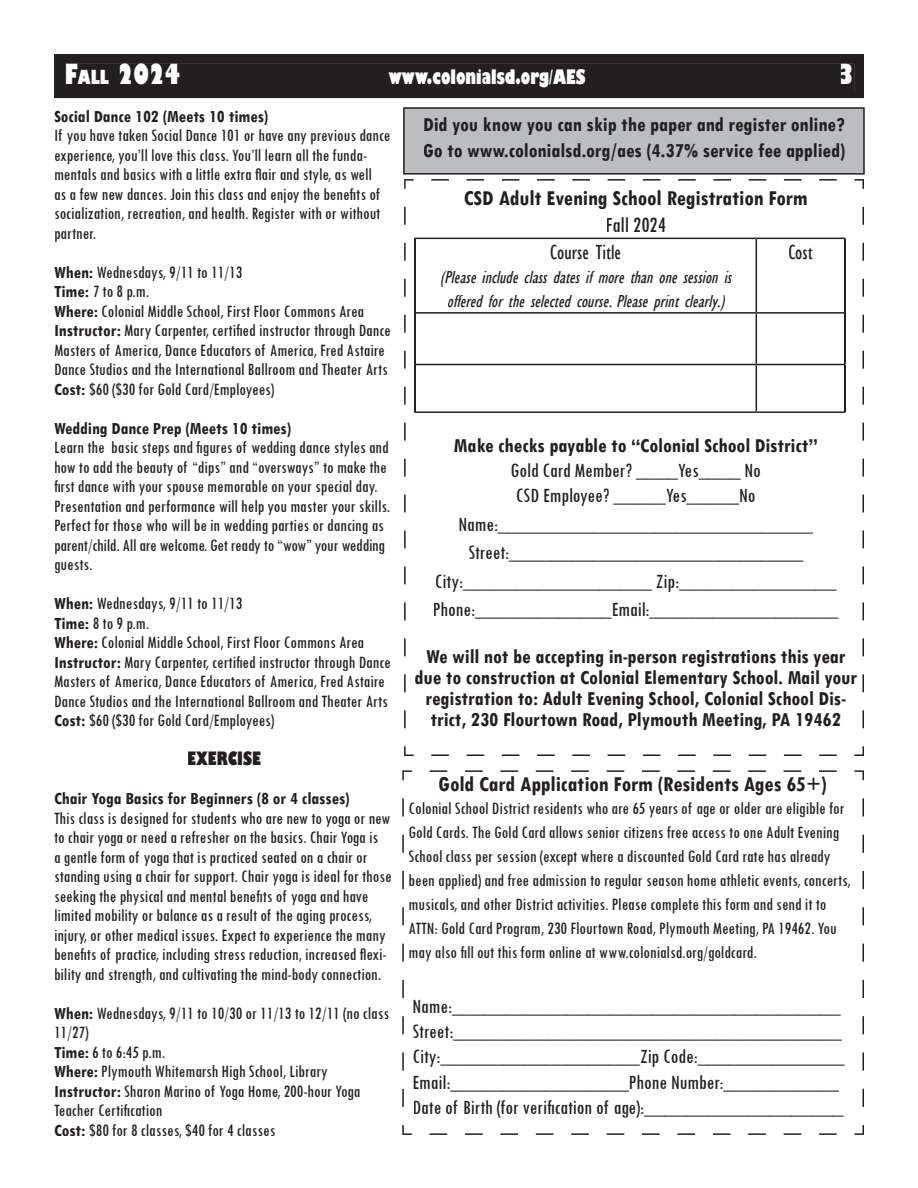
<style>
.page{position:relative;width:918px;height:1188px;background:#fff}
.page>*{position:absolute;margin:0;border:0;box-sizing:border-box;transform-origin:0 0}
.t1{font:800 condensed 27px "Gill Sans";color:#fff}
.t2{font:700 condensed 22.5px "Tw Cen";color:#231f20}
.t3{font:condensed 22.5px "Tw Cen";color:#231f20}
.t4{font:condensed 21px/25.2px "Tw Cen";color:#231f20}
.t5{font:700 condensed 21px/21px "Tw Cen";color:#231f20;text-align:center}
.t6{font:condensed 21px "Gill Sans";color:#231f20}
.t7{font:800 condensed 19.5px "Gill Sans";color:#fff}
.t8{font:condensed 18px/19.5px "Tw Cen";color:#231f20}
.t9{font:700 condensed 18px "Tw Cen";color:#231f20}
.t10{font:italic condensed 18px/24px "Gill Sans";color:#231f20;text-align:center}
.t11{font:800 condensed 18px "Gill Sans";color:#231f20}
.s1{font-size:18.9px}
.s2{font-weight:700}
</style>
<div class="page">
<div style="left:54px;top:54px;width:810px;height:44px;background:#231f20"></div>
<div style="left:65px;top:64px;width:789px;height:27px;background:#231f20"></div>
<svg style="left:404px;top:179px;width:460px;height:577px"></svg>
<svg style="left:414px;top:238px;width:431px;height:175px"></svg>
<div style="left:404px;top:108px;width:460px;height:66px;background:#bcbdc0"></div>
<div style="left:403px;top:107px;width:462px;height:68px;border:2px solid #231f20"></div>
<svg style="left:402px;top:770px;width:462px;height:365px"></svg>
<h1 class="t1" style="left:65px;top:57px;width:117px">F<span class="s1">ALL</span> 2024</h1>
<p class="t7" style="left:389px;top:65px;width:198px">www.colonialsd.org/AES</p>
<h1 class="t1" style="left:838px;top:57px;width:17px">3</h1>
<p class="t9" style="left:54px;top:105px;width:216px">Social Dance 102 (Meets 10 times)</p>
<p class="t8" style="left:54px;top:125px;width:338px">If you have taken Social Dance 101 or have any previous dance experience, you’ll love this class. You’ll learn all the funda&shy;mentals and basics with a little extra flair and style, as well<br>as a few new dances. Join this class and enjoy the benefits of socialization, recreation, and health. Register with or without partner.</p>
<p class="t8" style="left:54px;top:262px;width:338px"><span class="s2">When:</span> Wednesdays, 9/11 to 11/13<br><span class="s2">Time:</span> 7 to 8 p.m.<br><span class="s2">Where:</span> Colonial Middle School, First Floor Commons Area <span class="s2">Instructor:</span> Mary Carpenter, certified instructor through Dance Masters of America, Dance Educators of America, Fred Astaire Dance Studios and the International Ballroom and Theater Arts <span class="s2">Cost:</span> $60 ($30 for Gold Card/Employees)</p>
<p class="t9" style="left:54px;top:417px;width:239px">Wedding Dance Prep (Meets 10 times)</p>
<p class="t8" style="left:54px;top:437px;width:338px">Learn the basic steps and figures of wedding dance styles and how to add the beauty of “dips” and “oversways” to make the first dance with your spouse memorable on your special day.<br>Presentation and performance will help you master your skills.<br>Perfect for those who will be in wedding parties or dancing as parent/child. All are welcome. Get ready to “wow” your wedding guests.</p>
<p class="t8" style="left:54px;top:593px;width:338px"><span class="s2">When:</span> Wednesdays, 9/11 to 11/13<br><span class="s2">Time:</span> 8 to 9 p.m.<br><span class="s2">Where:</span> Colonial Middle School, First Floor Commons Area <span class="s2">Instructor:</span> Mary Carpenter, certified instructor through Dance Masters of America, Dance Educators of America, Fred Astaire Dance Studios and the International Ballroom and Theater Arts <span class="s2">Cost:</span> $60 ($30 for Gold Card/Employees)</p>
<p class="t11" style="left:187px;top:747px;width:75px">EXERCISE</p>
<p class="t9" style="left:54px;top:788px;width:297px">Chair Yoga Basics for Beginners (8 or 4 classes)</p>
<p class="t8" style="left:54px;top:808px;width:339px">This class is designed for students who are new to yoga or new to chair yoga or need a refresher on the basics. Chair Yoga is<br>a gentle form of yoga that is practiced seated on a chair or standing using a chair for support. Chair yoga is ideal for those seeking the physical and mental benefits of yoga and have limited mobility or balance as a result of the aging process, injury, or other medical issues. Expect to experience the many benefits of practice, including stress reduction, increased flexi&shy;bility and strength, and cultivating the mind-body connection.</p>
<p class="t8" style="left:54px;top:1003px;width:337px"><span class="s2">When:</span> Wednesdays, 9/11 to 10/30 or 11/13 to 12/11 (no class 11/27)<br><span class="s2">Time:</span> 6 to 6:45 p.m.<br><span class="s2">Where:</span> Plymouth Whitemarsh High School, Library <span class="s2">Instructor:</span> Sharon Marino of Yoga Home, 200-hour Yoga Teacher Certification<br><span class="s2">Cost:</span> $80 for 8 classes, $40 for 4 classes</p>
<p class="t5" style="left:423px;top:112px;width:424px;line-height:25.2px;text-align:left">Did you know you can skip the paper and register online?<br>Go to www.colonialsd.org/aes (4.37% service fee applied)</p>
<p class="t2" style="left:464px;top:184px;width:345px">CSD Adult Evening School Registration Form</p>
<p class="t3" style="left:606px;top:211px;width:62px">Fall 2024</p>
<p class="t6" style="left:550px;top:240px;width:72px">Course Title</p>
<p class="t10" style="left:440px;top:265px;width:297px">(Please include class dates if more than one session is offered for the selected course.Please print clearly.)</p>
<p class="t6" style="left:788px;top:240px;width:26px">Cost</p>
<p class="t5" style="left:454px;top:434px;width:365px">Make checks payable to “Colonial School District”</p>
<p class="t4" style="left:511px;top:457px;width:252px">Gold Card Member? ____Yes____ No<br>CSD Employee? _____Yes_____No</p>
<p class="t4" style="left:433px;top:510px;width:407px;line-height:28.5px;text-align:center">Name:______________________________ Street:____________________________ City:__________________ Zip:_______________ Phone:_____________Email:__________________</p>
<p class="t5" style="left:415px;top:645px;width:444px">We will not be accepting in-person registrations this year due to construction at Colonial Elementary School. Mail your registration to: Adult Evening School, Colonial School Dis&shy;trict, 230 Flourtown Road, Plymouth Meeting, PA 19462</p>
<p class="t2" style="left:438px;top:770px;width:390px">Gold Card Application Form (Residents Ages 65+)</p>
<p class="t8" style="left:409px;top:796px;width:443px;line-height:24px">Colonial School District residents who are 65 years of age or older are eligible for Gold Cards. The Gold Card allows senior citizens free access to one Adult Evening School class per session (except where a discounted Gold Card rate has already been applied) and free admission to regular season home athletic events, concerts, musicals, and other District activities. Please complete this form and send it to ATTN: Gold Card Program, 230 Flourtown Road, Plymouth Meeting, PA 19462. You may also fill out this form online at www.colonialsd.org/goldcard.</p>
<p class="t4" style="left:412px;top:993px;width:434px">Name:_____________________________________ Street:_____________________________________ City:___________________Zip Code:______________ Email:_________________Phone Number:___________ Date of Birth (for verification of age):___________________</p>
</div>
